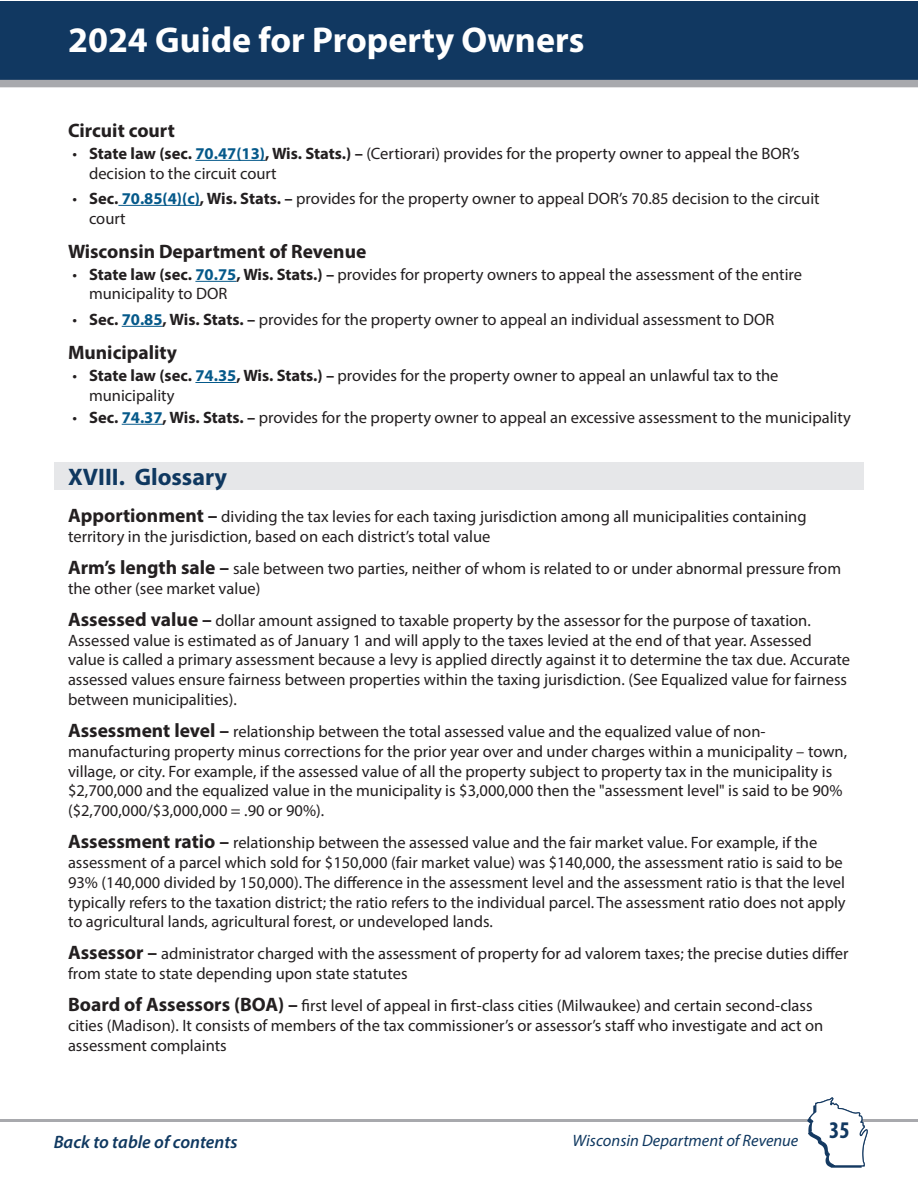
<style>
.page{position:relative;width:918px;height:1188px;background:#fff}
.page>*{position:absolute;margin:0;border:0;box-sizing:border-box;transform-origin:0 0}
.t1{font:700 36px "Myriad Pro";color:#fff}
.Heading_16_pt_bold__blue{font:700 24px "Myriad Pro";color:#0f3860}
.t2{font:700 condensed 24px "Myriad Pro";color:#113861}
.Headling_13_point_bold_-_Black{font:700 19.5px "Myriad Pro";color:#231f20}
.t3{font:italic 600 18px "Myriad Pro";color:#0f3860}
.Bullet_list{font:16.5px/19.8px "Myriad Pro";color:#231f20}
.t4{font:italic 16.5px "Myriad Pro";color:#0f3860}
.s1{font-weight:700}
.s2{font-weight:700;color:#05598a}
.s3{font-weight:700;font-size:19.5px}
</style>
<div class="page">
<div style="left:1px;top:1px;width:917px;height:86px;background:#113861"></div>
<div style="left:0;top:80px;width:918px;height:7px;background:#a8a9ad"></div>
<hr style="left:0;top:1119px;width:918px;height:3px;background:#a8a9ad">
<svg style="left:807px;top:1097px;width:61px;height:71px"></svg>
<div style="left:54px;top:462px;width:809px;height:28px;background:#e6e7e9"></div>
<hr style="left:195px;top:160px;width:70px;height:1px;background:#05598a">
<hr style="left:118px;top:205px;width:82px;height:1px;background:#05598a">
<hr style="left:195px;top:281px;width:41px;height:1px;background:#05598a">
<hr style="left:122px;top:326px;width:41px;height:1px;background:#05598a">
<hr style="left:195px;top:382px;width:41px;height:1px;background:#05598a">
<hr style="left:122px;top:424px;width:41px;height:1px;background:#05598a">
<h1 class="t1" style="left:68px;top:17px;width:518px">2024 Guide for Property Owners</h1>
<p class="Headling_13_point_bold_-_Black" style="left:68px;top:117px;width:108px">Circuit court</p>
<p class="Bullet_list" style="left:89px;top:143px;width:712px;text-indent:-16px">• <span class="s1">State law (sec.</span> <span class="s2">70.47(13)</span><span class="s1">, Wis. Stats.) –</span> (Certiorari) provides for the property owner to appeal the BOR’s decision to the circuit court</p>
<p class="Bullet_list" style="left:89px;top:188px;width:732px;text-indent:-16px">• <span class="s1">Sec.</span> <span class="s2">70.85(4)(c)</span><span class="s1">, Wis. Stats. –</span> provides for the property owner to appeal DOR’s 70.85 decision to the circuit court</p>
<p class="Headling_13_point_bold_-_Black" style="left:68px;top:238px;width:300px">Wisconsin Department of Revenue</p>
<p class="Bullet_list" style="left:89px;top:264px;width:715px;text-indent:-16px">• <span class="s1">State law (sec.</span> <span class="s2">70.75</span><span class="s1">, Wis. Stats.) –</span> provides for property owners to appeal the assessment of the entire municipality to DOR</p>
<p class="Bullet_list" style="left:73px;top:309px;width:703px">• <span class="s1">Sec.</span> <span class="s2">70.85</span><span class="s1">, Wis. Stats. –</span> provides for the property owner to appeal an individual assessment to DOR</p>
<p class="Headling_13_point_bold_-_Black" style="left:68px;top:340px;width:110px">Municipality</p>
<p class="Bullet_list" style="left:89px;top:365px;width:691px;text-indent:-16px">• <span class="s1">State law (sec.</span> <span class="s2">74.35</span><span class="s1">, Wis. Stats.) –</span> provides for the property owner to appeal an unlawful tax to the municipality</p>
<p class="Bullet_list" style="left:73px;top:407px;width:780px">• <span class="s1">Sec.</span> <span class="s2">74.37</span><span class="s1">, Wis. Stats. –</span> provides for the property owner to appeal an excessive assessment to the municipality</p>
<p class="Heading_16_pt_bold__blue" style="left:68px;top:461px;width:161px">XVIII. Glossary</p>
<p class="Bullet_list" style="left:68px;top:506px;width:740px"><span class="s3">Apportionment –</span> dividing the tax levies for each taxing jurisdiction among all municipalities containing territory in the jurisdiction, based on each district’s total value</p>
<p class="Bullet_list" style="left:68px;top:558px;width:775px"><span class="s3">Arm’s length sale –</span> sale between two parties, neither of whom is related to or under abnormal pressure from the other (see market value)</p>
<p class="Bullet_list" style="left:68px;top:610px;width:784px"><span class="s3">Assessed value –</span> dollar amount assigned to taxable property by the assessor for the purpose of taxation.<br>Assessed value is estimated as of January 1 and will apply to the taxes levied at the end of that year. Assessed value is called a primary assessment because a levy is applied directly against it to determine the tax due. Accurate assessed values ensure fairness between properties within the taxing jurisdiction. (See Equalized value for fairness between municipalities).</p>
<p class="Bullet_list" style="left:68px;top:721px;width:781px"><span class="s3">Assessment level –</span> relationship between the total assessed value and the equalized value of non&shy;manufacturing property minus corrections for the prior year over and under charges within a municipality – town, village, or city. For example, if the assessed value of all the property subject to property tax in the municipality is $2,700,000 and the equalized value in the municipality is $3,000,000 then the "assessment level" is said to be 90% ($2,700,000/$3,000,000 = .90 or 90%).</p>
<p class="Bullet_list" style="left:68px;top:833px;width:779px"><span class="s3">Assessment ratio –</span> relationship between the assessed value and the fair market value. For example, if the assessment of a parcel which sold for $150,000 (fair market value) was $140,000, the assessment ratio is said to be 93% (140,000 divided by 150,000). The difference in the assessment level and the assessment ratio is that the level typically refers to the taxation district; the ratio refers to the individual parcel. The assessment ratio does not apply to agricultural lands, agricultural forest, or undeveloped lands.</p>
<p class="Bullet_list" style="left:68px;top:944px;width:782px"><span class="s3">Assessor –</span> administrator charged with the assessment of property for ad valorem taxes; the precise duties differ from state to state depending upon state statutes</p>
<p class="Bullet_list" style="left:68px;top:996px;width:757px"><span class="s3">Board of Assessors (BOA) –</span> first level of appeal in first-class cities (Milwaukee) and certain second-class cities (Madison). It consists of members of the tax commissioner’s or assessor’s staff who investigate and act on assessment complaints</p>
<p class="t3" style="left:54px;top:1130px;width:185px">Back to table of contents</p>
<p class="t4" style="left:573px;top:1130px;width:227px">Wisconsin Department of Revenue</p>
<h2 class="t2" style="left:829px;top:1115px;width:22px">35</h2>
</div>
